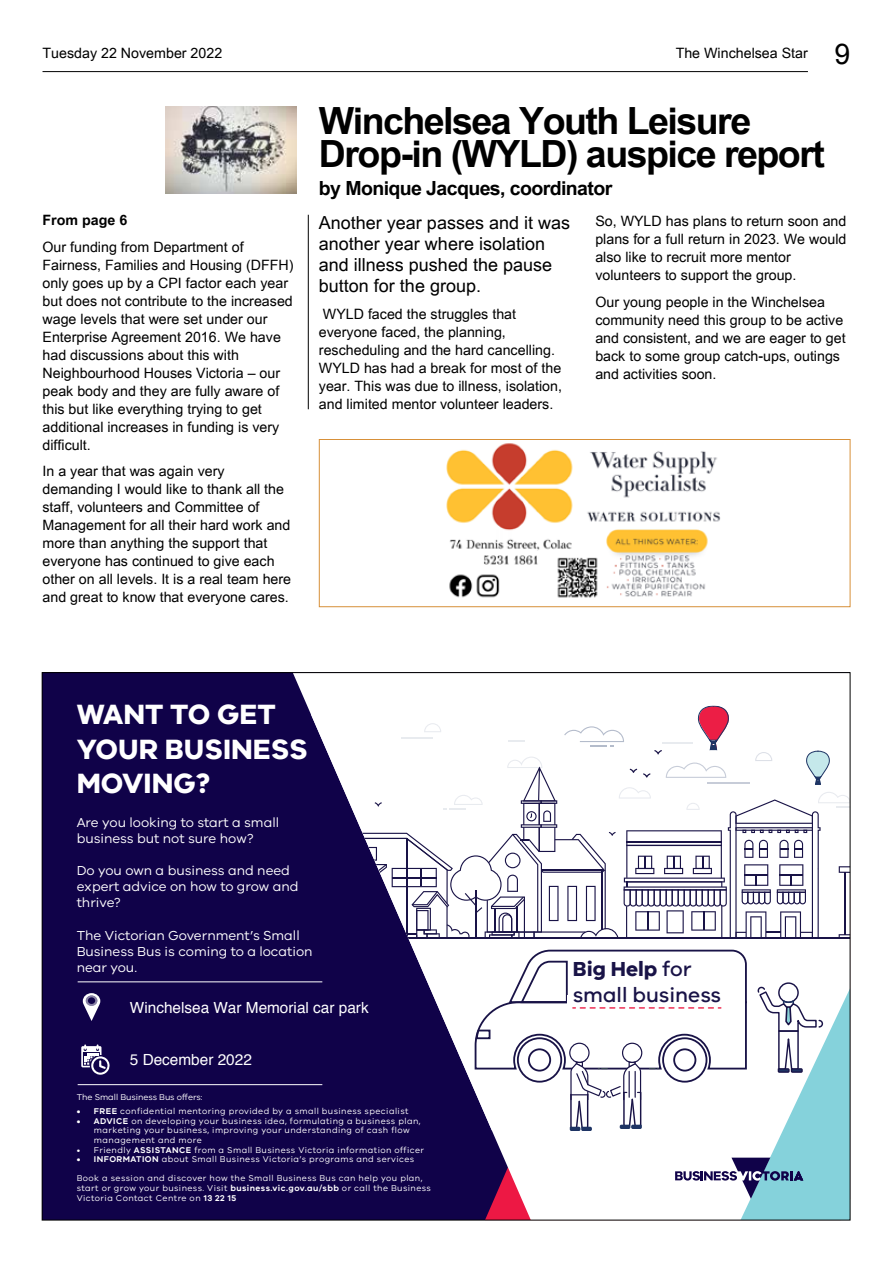
<style>
.page{position:relative;width:893px;height:1263px;background:#fff}
.page>*{position:absolute;margin:0;border:0;box-sizing:border-box;transform-origin:0 0}
.t1{font:700 37.5px/33px "Arial";letter-spacing:-.04em;color:#000}
.t2{font:700 28.8px/34.5px "VIC";color:#fff}
.t3{font:500 20.85px/25px "VIC";color:#191347}
.t4{font:700 19.5px "Arial";letter-spacing:-.03em;color:#000}
.t5{font:18px/21px "Arial";color:#000}
.t6{font:15.3px "Helvetica";color:#fff}
.t7{font:14.25px/18px "Arial";color:#000}
.t8{font:700 14.25px "Arial";color:#000}
.t9{font:13.5px/16px "VIC";color:#fff}
.t10{font:8.7px/9.6px "VIC";letter-spacing:.05em;color:#fff}
.t11{font:8.7px "VIC";color:#fff}
.s1{font-size:28.5px}
.s2{font-weight:600}
.s3{font-weight:700}
</style>
<div class="page">
<hr style="left:43px;top:71px;width:765px;height:1px;background:#000">
<img style="left:446px;top:443px;width:275px;height:155px">
<div style="left:319px;top:439px;width:531px;height:168px;border:1px solid #d79039"></div>
<hr style="left:308px;top:215px;width:1px;height:194px;background:#000">
<img style="left:165px;top:106px;width:132px;height:88px">
<div style="left:42px;top:673px;width:808px;height:547px;background:#100249"></div>
<svg style="left:293px;top:674px;width:555px;height:412px;fill:#fff"></svg>
<svg style="left:311px;top:706px;width:537px;height:384px"></svg>
<hr style="left:311px;top:937px;width:539px;height:1px;background:#191347">
<svg style="left:318px;top:706px;width:530px;height:232px;background:#d9d6e0"></svg>
<svg style="left:83px;top:993px;width:17px;height:28px"></svg>
<svg style="left:81px;top:1044px;width:29px;height:31px"></svg>
<hr style="left:78px;top:981px;width:244px;height:1px;background:#fff">
<hr style="left:78px;top:1084px;width:244px;height:1px;background:#fff">
<svg style="left:474px;top:949px;width:374px;height:269px;background:#dde2e9"></svg>
<p class="t7" style="left:43px;top:44px;width:181px">Tuesday 22 November 2022</p>
<p class="t7" style="left:676px;top:44px;width:176px">The Winchelsea Star <span class="s1">9</span></p>
<p class="t8" style="left:43px;top:212px;width:86px">From page 6</p>
<p class="t7" style="left:43px;top:238px;width:252px">Our funding from Department of Fairness, Families and Housing (DFFH) only goes up by a CPI factor each year but does not contribute to the increased wage levels that were set under our Enterprise Agreement 2016. We have had discussions about this with Neighbourhood Houses Victoria – our peak body and they are fully aware of this but like everything trying to get additional increases in funding is very difficult.</p>
<p class="t7" style="left:43px;top:462px;width:250px">In a year that was again very demanding I would like to thank all the staff, volunteers and Committee of Management for all their hard work and more than anything the support that everyone has continued to give each other on all levels. It is a real team here and great to know that everyone cares.</p>
<h1 class="t1" style="left:319px;top:104px;width:507px">Winchelsea Youth Leisure<br>Drop-in (WYLD) auspice report</h1>
<h3 class="t4" style="left:319px;top:177px;width:295px">by Monique Jacques, coordinator</h3>
<p class="t5" style="left:319px;top:212px;width:253px">Another year passes and it was another year where isolation and illness pushed the pause button for the group.</p>
<p class="t7" style="left:319px;top:305px;width:245px">WYLD faced the struggles that everyone faced, the planning, rescheduling and the hard cancelling.<br>WYLD has had a break for most of the year. This was due to illness, isolation, and limited mentor volunteer leaders.</p>
<p class="t7" style="left:595px;top:212px;width:253px">So, WYLD has plans to return soon and plans for a full return in 2023. We would also like to recruit more mentor volunteers to support the group.</p>
<p class="t7" style="left:595px;top:293px;width:252px">Our young people in the Winchelsea community need this group to be active and consistent, and we are eager to get back to some group catch-ups, outings and activities soon.</p>
<h2 class="t2" style="left:77px;top:696px;width:232px">WANT TO GET<br>YOUR BUSINESS<br>MOVING?</h2>
<p class="t9" style="left:77px;top:814px;width:204px">Are you looking to start a small business but not sure how?</p>
<p class="t9" style="left:77px;top:862px;width:223px">Do you own a business and need expert advice on how to grow and thrive?</p>
<p class="t9" style="left:77px;top:926px;width:237px">The Victorian Government’s Small<br>Business Bus is coming to a location near you.</p>
<p class="t6" style="left:130px;top:996px;width:240px">Winchelsea War Memorial car park</p>
<p class="t6" style="left:130px;top:1048px;width:123px">5 December 2022</p>
<p class="t11" style="left:77px;top:1092px;width:127px">The Small Business Bus offers:</p>
<p class="t10" style="left:77px;top:1106px;width:333px"><span class="s2">• FREE</span> confidential mentoring provided by a small business specialist</p>
<p class="t10" style="left:94px;top:1116px;width:328px;text-indent:-17px"><span class="s2">• ADVICE</span> on developing your business idea, formulating a business plan, marketing your business, improving your understanding of cash flow management and more</p>
<p class="t10" style="left:77px;top:1145px;width:349px">• Friendly <span class="s2">ASSISTANCE</span> from a Small Business Victoria information officer</p>
<p class="t10" style="left:77px;top:1154px;width:339px"><span class="s2">• INFORMATION</span> about Small Business Victoria’s programs and services</p>
<p class="t10" style="left:77px;top:1173px;width:356px">Book a session and discover how the Small Business Bus can help you plan, start or grow your business. Visit <span class="s2">business.vic.gov.au/sbb</span> or call the Business<br>Victoria Contact Centre on <span class="s2">13 22 15</span></p>
<h3 class="t3" style="left:573px;top:956px;width:150px"><span class="s3">Big Help</span> for small business</h3>
</div>
